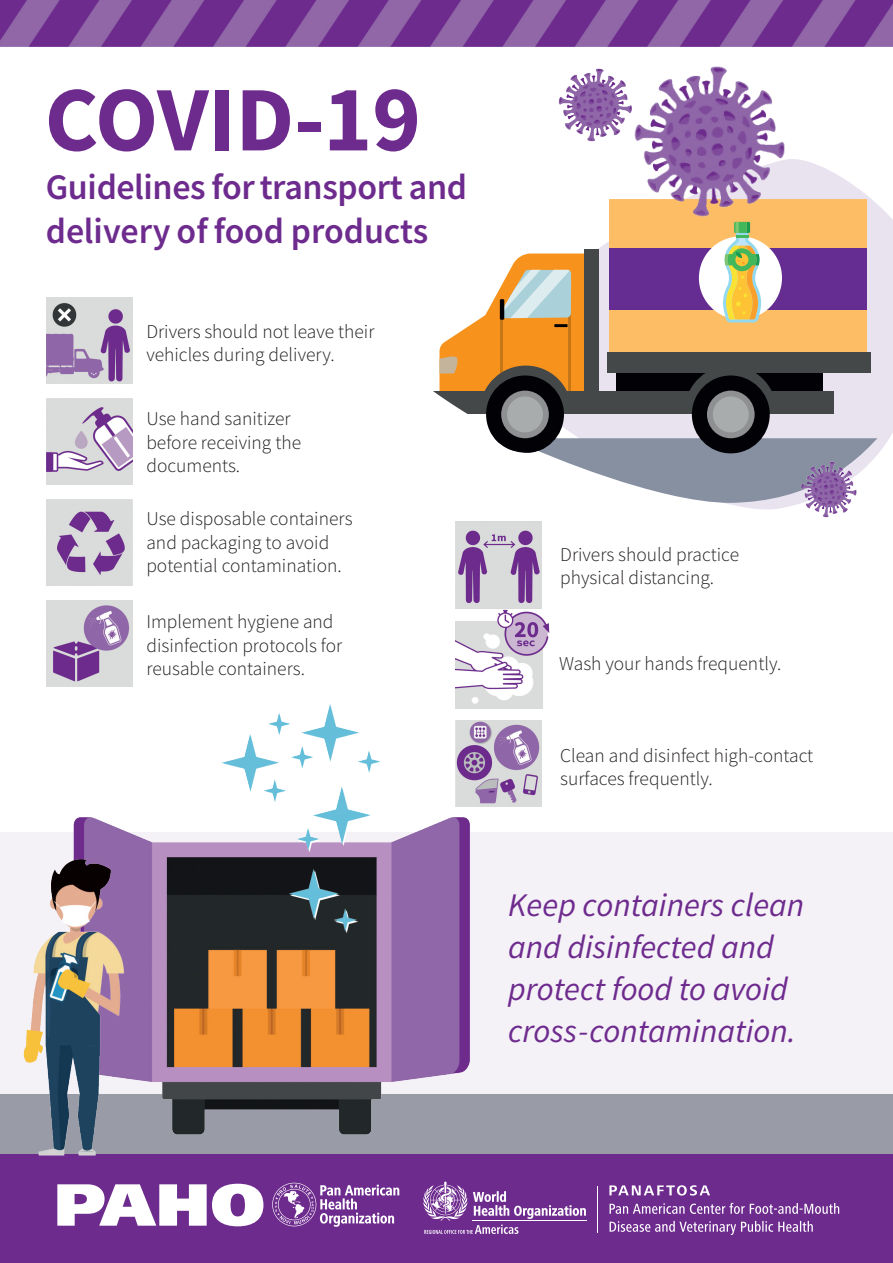
<style>
.page{position:relative;width:893px;height:1263px;background:#fff}
.page>*{position:absolute;margin:0;border:0;box-sizing:border-box;transform-origin:0 0}
.t1{font:92.25px "Source Sans Variable";letter-spacing:.055em;color:#6e2b8e}
.t2{font:36px/43.2px "Source Sans Variable";letter-spacing:.025em;color:#6e2b8e}
.texto_desataque{font:italic 33px/42px "Source Sans Variable";letter-spacing:.015em;color:#6e2b8e}
.textos_icones{font:19.5px/23.4px "Source Sans Variable";letter-spacing:.005em;color:#231f20}
.texto_desataque-2{font:19.5px/23.4px "Source Sans Variable";letter-spacing:.005em;color:#231f20}
</style>
<div class="page">
<svg style="left:0;top:832px;width:893px;height:322px;fill:#f4f1f7"></svg>
<img style="left:52px;top:806px;width:432px;height:348px">
<svg style="left:486px;top:159px;width:407px;height:351px;fill:#e9e2ef"></svg>
<svg style="left:486px;top:438px;width:407px;height:65px"></svg>
<div style="left:584px;top:249px;width:14px;height:146px;background:#454849"></div>
<div style="left:616px;top:367px;width:206px;height:29px;background:#020206"></div>
<div style="left:429px;top:392px;width:405px;height:22px;background:#454849"></div>
<div style="left:609px;top:199px;width:257px;height:163px;background:#fcbd64"></div>
<div style="left:607px;top:352px;width:264px;height:21px;background:#454849"></div>
<svg style="left:685px;top:373px;width:91px;height:35px"></svg>
<div style="left:486px;top:375px;width:78px;height:78px;background:#020206;border-radius:50%"></div>
<div style="left:501px;top:391px;width:48px;height:47px;background:#8e9091;border-radius:50%"></div>
<div style="left:507px;top:396px;width:36px;height:36px;background:#a8acac;border-radius:50%"></div>
<div style="left:692px;top:375px;width:78px;height:78px;background:#020206;border-radius:50%"></div>
<div style="left:707px;top:391px;width:48px;height:47px;background:#8e9091;border-radius:50%"></div>
<div style="left:713px;top:396px;width:36px;height:36px;background:#a8acac;border-radius:50%"></div>
<svg style="left:439px;top:253px;width:145px;height:155px"></svg>
<div style="left:609px;top:248px;width:257px;height:62px;background:#652d91"></div>
<div style="left:699px;top:236px;width:83px;height:83px;background:#fff;border-radius:50%"></div>
<svg style="left:723px;top:233px;width:38px;height:89px"></svg>
<div style="left:0;top:1154px;width:893px;height:109px;background:#6e2b8e"></div>
<img style="left:558px;top:68px;width:63px;height:74px">
<img style="left:796px;top:456px;width:66px;height:62px">
<img style="left:621px;top:66px;width:177px;height:167px">
<img style="left:0;top:0;width:893px;height:47px">
<img style="left:47px;top:297px;width:86px;height:86px">
<img style="left:47px;top:398px;width:86px;height:86px">
<img style="left:47px;top:500px;width:86px;height:86px">
<img style="left:47px;top:601px;width:86px;height:86px">
<img style="left:455px;top:522px;width:86px;height:86px">
<img style="left:455px;top:609px;width:94px;height:100px">
<img style="left:455px;top:720px;width:86px;height:86px">
<img style="left:1px;top:847px;width:135px;height:309px">
<img style="left:207px;top:704px;width:187px;height:236px">
<svg style="left:609px;top:1185px;width:101px;height:10px"></svg>
<svg style="left:610px;top:1203px;width:229px;height:32px"></svg>
<svg style="left:57px;top:1184px;width:206px;height:42px"></svg>
<hr style="left:597px;top:1186px;width:1px;height:46px;background:#fff">
<svg style="left:272px;top:1183px;width:127px;height:44px"></svg>
<svg style="left:423px;top:1181px;width:163px;height:53px"></svg>
<p class="t1" style="left:45px;top:64px;width:373px">COVID-19</p>
<p class="t2" style="left:46px;top:166px;width:422px">Guidelines for transport and delivery of food products</p>
<p class="textos_icones" style="left:146px;top:320px;width:229px">Drivers should not leave their vehicles during delivery.</p>
<p class="textos_icones" style="left:146px;top:407px;width:156px">Use hand sanitizer before receiving the documents.</p>
<p class="textos_icones" style="left:146px;top:507px;width:208px">Use disposable containers and packaging to avoid potential contamination.</p>
<p class="textos_icones" style="left:146px;top:610px;width:197px">Implement hygiene and disinfection protocols for reusable containers.</p>
<p class="texto_desataque-2" style="left:560px;top:543px;width:180px">Drivers should practice physical distancing.</p>
<p class="texto_desataque-2" style="left:559px;top:651px;width:223px">Wash your hands frequently.</p>
<p class="texto_desataque-2" style="left:560px;top:744px;width:254px">Clean and disinfect high-contact surfaces frequently.</p>
<p class="texto_desataque" style="left:508px;top:884px;width:297px">Keep containers clean and disinfected and protect food to avoid cross-contamination.</p>
</div>
